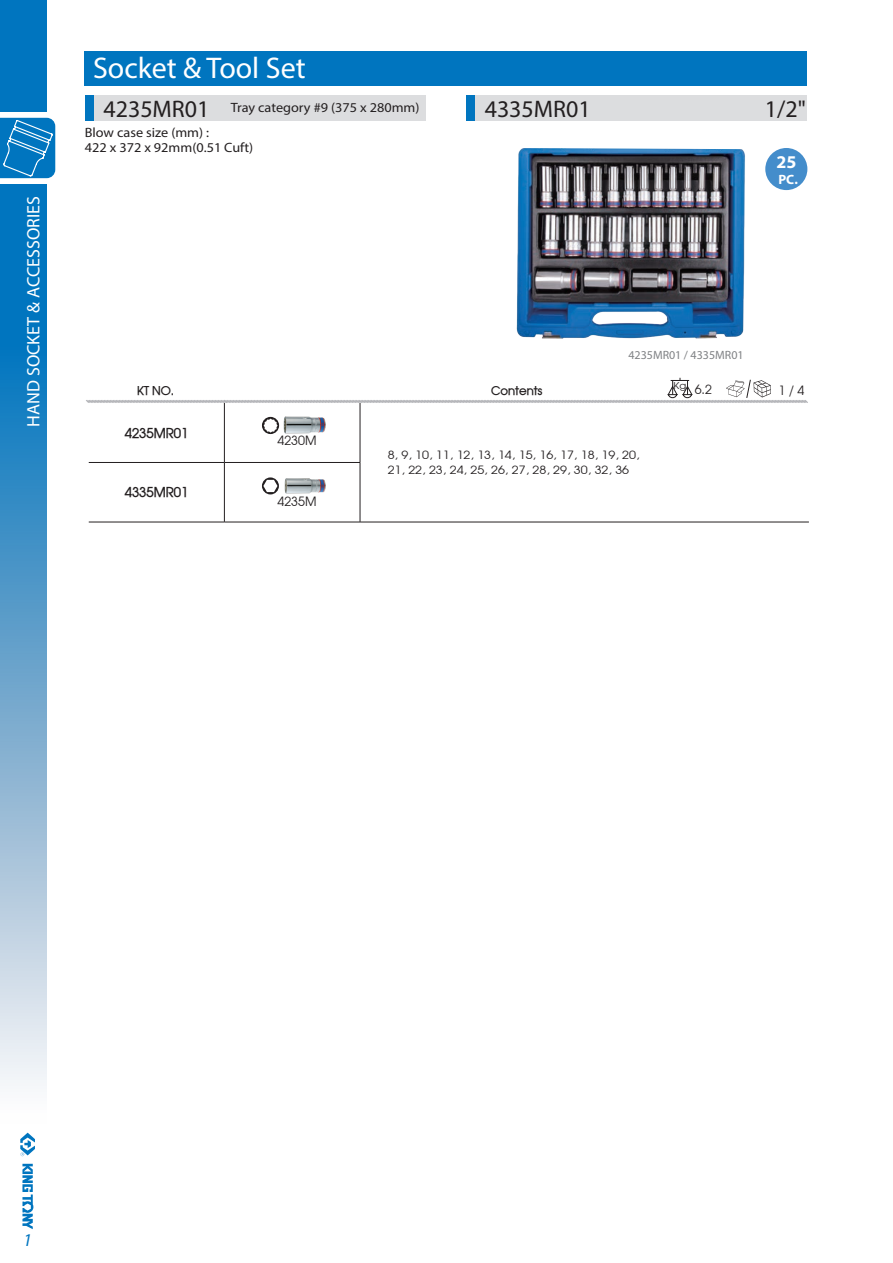
<style>
.page{position:relative;width:893px;height:1263px;background:#fff}
.page>*{position:absolute;margin:0;border:0;box-sizing:border-box;transform-origin:0 0}
.t1{font:30px "Myriad Pro";color:#fff}
.t2{font:24px "Myriad Pro";color:#231f20}
.t3{font:18px "Myriad Pro";color:#fff}
.t4{font:700 18px "Myriad Pro";color:#fff}
.t5{font:italic 18px "Myriad Pro";color:#0075bf}
.t6{font:13.5px/15px "Myriad Pro";color:#231f20;scale:1.06 1}
.t7{font:700 13.5px "Atilla";color:#231f20}
.t8{font:700 13.5px "Myriad Pro";color:#fff}
.t9{font:12.9px "Atilla Normal";color:#231f20}
.t10{font:12.9px "Atilla Normal";color:#242021}
.t11{font:12px "Myriad Pro";color:#808285}
.t12{font:700 12px "Atilla";color:#231f20}
.t13{font:11.55px/15px "Atilla Normal";color:#231f20;scale:1.12 1}
</style>
<div class="page">
<div style="left:765px;top:148px;width:42px;height:42px;background:#448dcb;border-radius:50%"></div>
<svg style="left:86px;top:377px;width:722px;height:26px"></svg>
<hr style="left:360px;top:403px;width:1px;height:59px;background:#231f20">
<hr style="left:224px;top:462px;width:136px;height:1px;background:#231f20">
<hr style="left:360px;top:463px;width:1px;height:59px;background:#231f20">
<hr style="left:224px;top:403px;width:1px;height:59px;background:#231f20">
<hr style="left:89px;top:462px;width:135px;height:1px;background:#231f20">
<hr style="left:224px;top:463px;width:1px;height:59px;background:#231f20">
<hr style="left:89px;top:522px;width:135px;height:1px;background:#231f20">
<hr style="left:224px;top:522px;width:136px;height:1px;background:#231f20">
<hr style="left:360px;top:522px;width:449px;height:1px;background:#231f20">
<div style="left:84px;top:51px;width:723px;height:34px;background:#0075bf"></div>
<div style="left:85px;top:96px;width:340px;height:25px;background:#dcdddf"></div>
<div style="left:466px;top:96px;width:340px;height:25px;background:#dcdddf"></div>
<div style="left:85px;top:96px;width:9px;height:25px;background:#0075bf"></div>
<div style="left:466px;top:96px;width:9px;height:25px;background:#0075bf"></div>
<img style="left:516px;top:148px;width:229px;height:191px">
<svg style="left:262px;top:477px;width:17px;height:17px"></svg>
<svg style="left:263px;top:480px;width:14px;height:12px"></svg>
<img style="left:284px;top:478px;width:41px;height:15px">
<img style="left:284px;top:417px;width:41px;height:17px">
<svg style="left:262px;top:417px;width:17px;height:17px"></svg>
<svg style="left:264px;top:419px;width:14px;height:14px"></svg>
<div style="left:0;top:0;width:47px;height:111px;background:#0075bf"></div>
<svg style="left:0;top:185px;width:47px;height:901px;background:#64a4cf"></svg>
<svg style="left:0;top:118px;width:55px;height:60px;background:#1e85c6"></svg>
<svg style="left:20px;top:1133px;width:15px;height:23px"></svg>
<svg style="left:22px;top:1164px;width:11px;height:65px"></svg>
<h3 class="t3" style="left:22px;top:427px;width:232px;rotate:-90deg">HAND SOCKET &amp; ACCESSORIES</h3>
<h1 class="t1" style="left:93px;top:49px;width:214px">Socket &amp; Tool Set</h1>
<h2 class="t2" style="left:103px;top:94px;width:108px">4235MR01</h2>
<h2 class="t2" style="left:485px;top:94px;width:108px">4335MR01</h2>
<h2 class="t2" style="left:765px;top:94px;width:42px">1/2"</h2>
<p class="t6" style="left:231px;top:100px;width:180px">Tray category #9 (375 x 280mm)</p>
<p class="t6" style="left:85px;top:125px;width:160px">Blow case size (mm) :<br>422 x 372 x 92mm(0.51 Cuft)</p>
<h3 class="t4" style="left:776px;top:150px;width:21px">25</h3>
<p class="t8" style="left:778px;top:171px;width:21px">PC.</p>
<p class="t11" style="left:628px;top:347px;width:117px">4235MR01 / 4335MR01</p>
<p class="t10" style="left:673px;top:381px;width:40px"><sup>Kg</sup> 6.2</p>
<p class="t12" style="left:137px;top:383px;width:39px">KT NO.</p>
<p class="t12" style="left:491px;top:383px;width:53px">Contents</p>
<p class="t9" style="left:778px;top:382px;width:28px">1 / 4</p>
<p class="t7" style="left:125px;top:424px;width:65px">4235MR01</p>
<p class="t7" style="left:125px;top:483px;width:65px">4335MR01</p>
<p class="t9" style="left:277px;top:432px;width:41px">4230M</p>
<p class="t9" style="left:277px;top:493px;width:41px">4235M</p>
<p class="t13" style="left:388px;top:447px;width:226px">8, 9, 10, 11, 12, 13, 14, 15, 16, 17, 18, 19, 20,<br>21, 22, 23, 24, 25, 26, 27, 28, 29, 30, 32, 36</p>
<h3 class="t5" style="left:23px;top:1229px;width:10px">1</h3>
</div>
